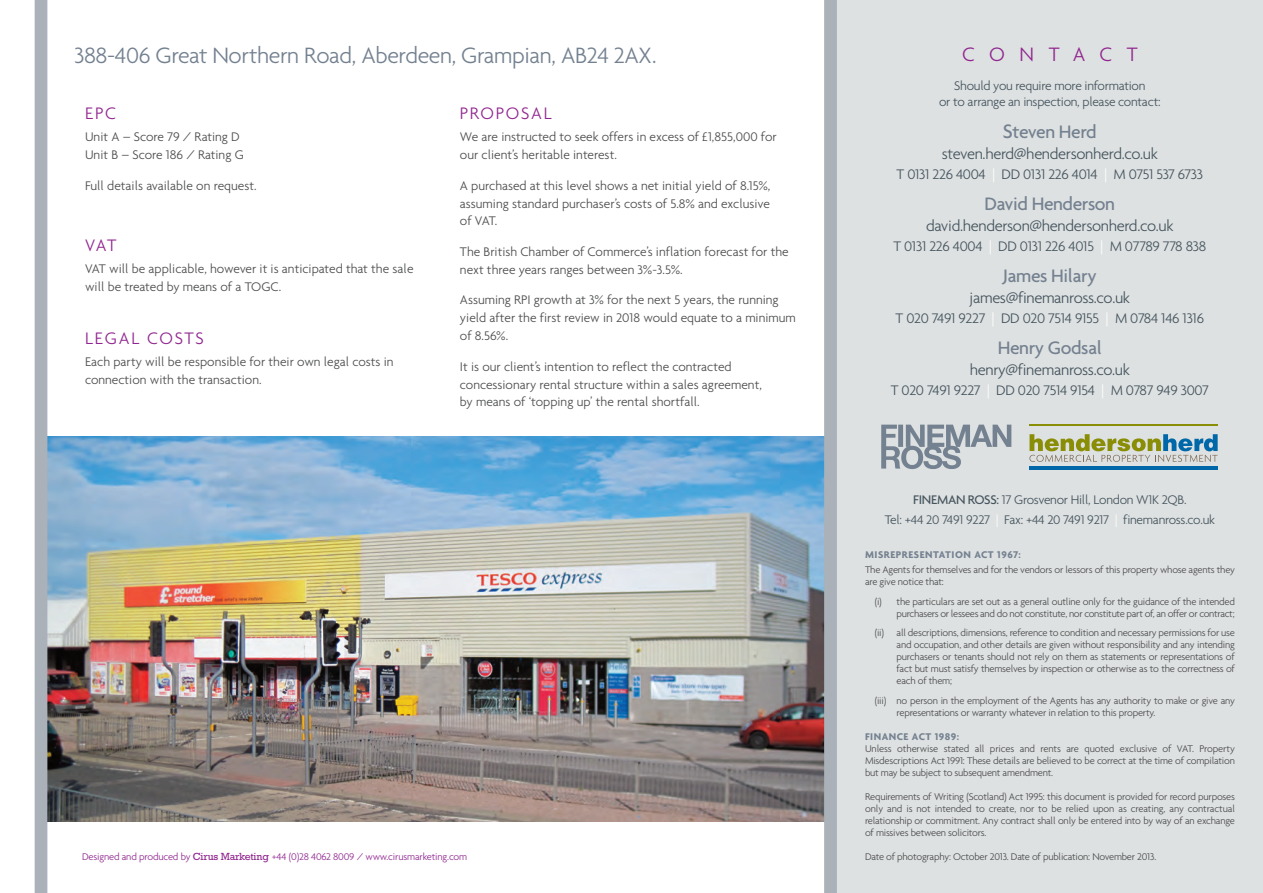
<style>
.page{position:relative;width:1263px;height:893px;background:#fff}
.page>*{position:absolute;margin:0;border:0;box-sizing:border-box;transform-origin:0 0}
.t1{font:300 24px "Agenda";letter-spacing:-.015em;color:#748190}
.t2{font:300 21px "Agenda";letter-spacing:.69em;color:#90268f}
.t3{font:500 19.5px "Agenda";letter-spacing:-.02em;color:#748190}
.t4{font:300 18px "Agenda";letter-spacing:.1em;color:#90268f}
.t5{font:300 16.5px "Agenda";letter-spacing:-.02em;color:#45555f}
.t6{font:300 15px "Agenda";letter-spacing:-.02em;color:#45555f}
.t7{font:300 13.5px/17.9px "Agenda";color:#4b4c4d}
.t8{font:300 13.5px/16.5px "Agenda";letter-spacing:-.02em;color:#45555f;text-align:center}
.t9{font:300 10.5px/12px "Agenda";letter-spacing:-.02em;color:#4b4c4d;text-align:justify}
.t10{font:300 10.5px "Agenda";letter-spacing:-.015em;color:#90268f}
.t11{font:700 10.5px "Agenda";letter-spacing:.05em;color:#748190}
.s1{font-size:21px}
.s2{color:#fff}
.s3{font-weight:500}
.s4{font-family:"Rockwell";font-weight:400}
</style>
<div class="page">
<img style="left:47px;top:437px;width:777px;height:385px">
<div style="left:833px;top:0;width:430px;height:893px;background:#dee1e1"></div>
<div style="left:35px;top:0;width:12px;height:893px;background:#aab1b8"></div>
<div style="left:824px;top:0;width:13px;height:893px;background:#aab1b8"></div>
<svg style="left:881px;top:425px;width:130px;height:44px"></svg>
<svg style="left:1029px;top:434px;width:188px;height:28px"></svg>
<hr style="left:1029px;top:424px;width:188px;height:2px;background:#8a8d06">
<hr style="left:1029px;top:467px;width:188px;height:3px;background:#0068a9">
<h1 class="t1" style="left:74px;top:41px;width:584px">388-406 Great Northern Road, Aberdeen, Grampian, AB24 2AX.</h1>
<h2 class="t2" style="left:962px;top:42px;width:177px">CONTACT</h2>
<p class="t8" style="left:939px;top:77px;width:223px">Should you require more information<br>or to arrange an inspection, please contact:</p>
<h3 class="t3" style="left:1003px;top:120px;width:95px"><span class="s1">S</span>teven Herd</h3>
<h3 class="t5" style="left:942px;top:143px;width:218px">steven.herd@hendersonherd.co.uk</h3>
<h3 class="t6" style="left:897px;top:165px;width:308px">T 0131 226 4004 <span class="s2">|</span> DD 0131 226 4014 <span class="s2">|</span> M 0751 537 6733</h3>
<h3 class="t3" style="left:984px;top:192px;width:132px">David Henderson</h3>
<h3 class="t5" style="left:926px;top:215px;width:249px">david.henderson@hendersonherd.co.uk</h3>
<h3 class="t6" style="left:893px;top:237px;width:314px">T 0131 226 4004 <span class="s2">|</span> DD 0131 226 4015 <span class="s2">|</span> M 07789 778 838</h3>
<h3 class="t3" style="left:1003px;top:264px;width:95px">James Hilary</h3>
<h3 class="t5" style="left:969px;top:287px;width:162px">james@finemanross.co.uk</h3>
<h3 class="t6" style="left:895px;top:309px;width:310px">T 020 7491 9227 <span class="s2">|</span> DD 020 7514 9155 <span class="s2">|</span> M 0784 146 1316</h3>
<h3 class="t3" style="left:998px;top:336px;width:106px">Henry Godsal</h3>
<h3 class="t5" style="left:970px;top:359px;width:162px">henry@finemanross.co.uk</h3>
<h3 class="t6" style="left:891px;top:381px;width:320px">T 020 7491 9227 <span class="s2">|</span> DD 020 7514 9154 <span class="s2">|</span> M 0787 949 3007</h3>
<h3 class="t4" style="left:460px;top:102px;width:93px">PROPOSAL</h3>
<p class="t7" style="left:460px;top:128px;width:318px">We are instructed to seek offers in excess of £1,855,000 for our client’s heritable interest.</p>
<p class="t7" style="left:460px;top:176px;width:312px;text-align:justify">A purchased at this level shows a net initial yield of 8.15%, assuming standard purchaser’s costs of 5.8% and exclusive of VAT.</p>
<p class="t7" style="left:460px;top:242px;width:330px">The British Chamber of Commerce’s inflation forecast for the next three years ranges between 3%-3.5%.</p>
<p class="t7" style="left:460px;top:291px;width:337px">Assuming RPI growth at 3% for the next 5 years, the running yield after the first review in 2018 would equate to a minimum of 8.56%.</p>
<p class="t7" style="left:460px;top:357px;width:303px">It is our client’s intention to reflect the contracted concessionary rental structure within a sales agreement, by means of ‘topping up’ the rental shortfall.</p>
<h3 class="t4" style="left:85px;top:102px;width:32px">EPC</h3>
<p class="t7" style="left:85px;top:128px;width:160px">Unit A – Score 79 / Rating D<br>Unit B – Score 186 / Rating G</p>
<p class="t7" style="left:85px;top:176px;width:173px">Full details available on request.</p>
<h3 class="t4" style="left:85px;top:234px;width:33px">VAT</h3>
<p class="t7" style="left:85px;top:259px;width:330px">VAT will be applicable, however it is anticipated that the sale will be treated by means of a TOGC.</p>
<h3 class="t4" style="left:85px;top:327px;width:120px">LEGAL COSTS</h3>
<p class="t7" style="left:85px;top:352px;width:310px">Each party will be responsible for their own legal costs in connection with the transaction.</p>
<p class="t8" style="left:885px;top:490px;width:332px;line-height:19.5px"><span class="s3">FINEMAN ROSS:</span> 17 Grosvenor Hill, London W1K 2QB.<br>Tel: +44 20 7491 9227 <span class="s2">|</span> Fax: +44 20 7491 9217 <span class="s2">|</span> finemanross.co.uk</p>
<p class="t11" style="left:865px;top:548px;width:157px">MISREPRESENTATION ACT 1967:</p>
<p class="t9" style="left:865px;top:563px;width:371px">The Agents for themselves and for the vendors or lessors of this property whose agents they are give notice that:</p>
<p class="t9" style="left:875px;top:595px;width:362px;text-align:right">(i) the particulars are set out as a general outline only for the guidance of the intended purchasers or lessees and do not constitute, nor constitute part of, an offer or contract;</p>
<p class="t9" style="left:896px;top:626px;width:340px;text-indent:-22px">(ii) all descriptions, dimensions, reference to condition and necessary permissions for use and occupation, and other details are given without responsibility and any intending purchasers or tenants should not rely on them as statements or representations of fact but must satisfy themselves by inspection or otherwise as to the correctness of each of them;</p>
<p class="t9" style="left:896px;top:694px;width:340px;text-indent:-22px">(iii) no person in the employment of the Agents has any authority to make or give any representations or warranty whatever in relation to this property.</p>
<p class="t11" style="left:865px;top:730px;width:96px">FINANCE ACT 1989:</p>
<p class="t9" style="left:865px;top:742px;width:371px">Unless otherwise stated all prices and rents are quoted exclusive of VAT. Property Misdescriptions Act 1991: These details are believed to be correct at the time of compilation but may be subject to subsequent amendment.</p>
<p class="t9" style="left:865px;top:790px;width:371px">Requirements of Writing (Scotland) Act 1995: this document is provided for record purposes only and is not intended to create, nor to be relied upon as creating, any contractual relationship or commitment. Any contract shall only be entered into by way of an exchange of missives between solicitors.</p>
<p class="t10" style="left:82px;top:850px;width:387px">Designed and produced by <span class="s4">Cirus Marketing</span> +44 (0)28 4062 8009 / www.cirusmarketing.com</p>
<p class="t9" style="left:865px;top:850px;width:293px">Date of photography: October 2013. Date of publication: November 2013.</p>
</div>
